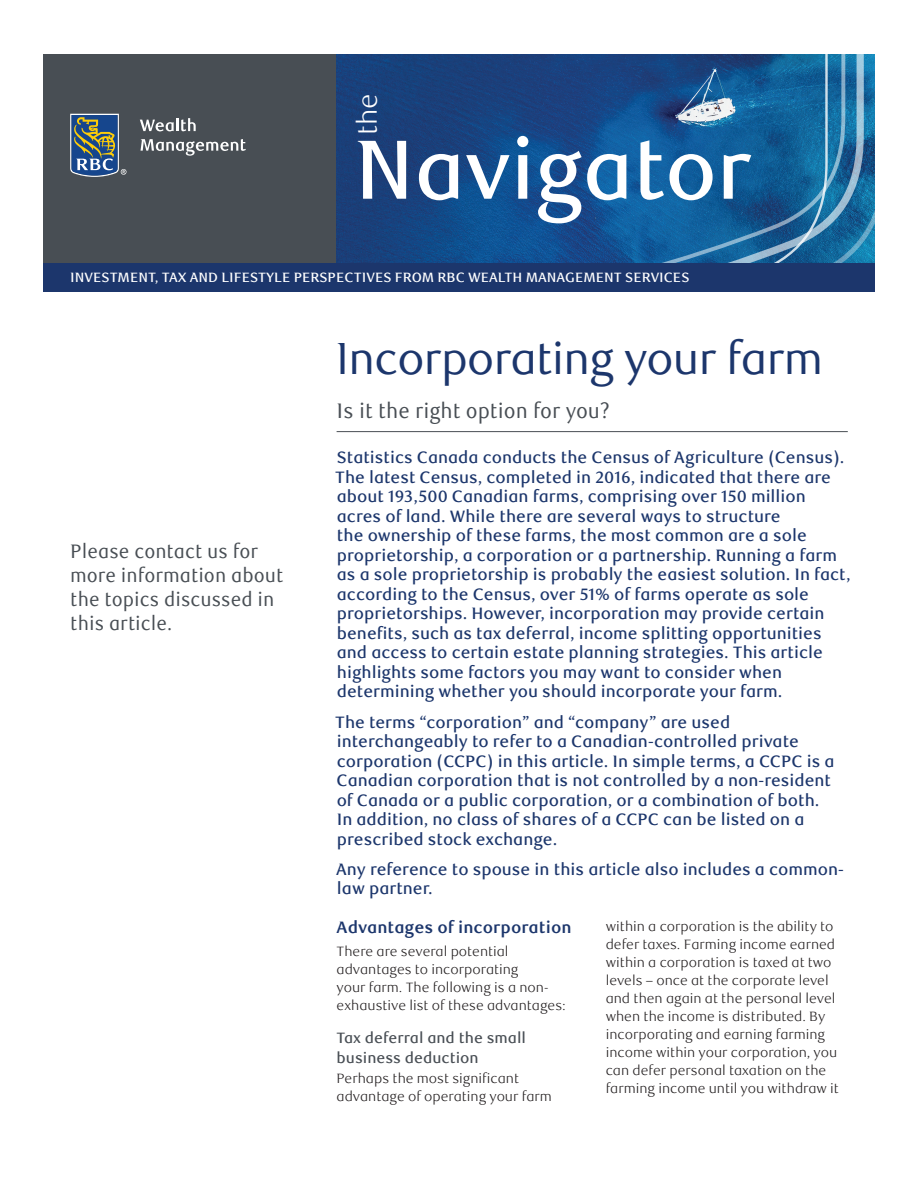
<style>
.page{position:relative;width:918px;height:1188px;background:#fff}
.page>*{position:absolute;margin:0;border:0;box-sizing:border-box;transform-origin:0 0}
.t1{font:500 84px "RBC Text";letter-spacing:-.01em;color:#fff}
._1-Main_Title{font:45px "RBC Display";color:#1c366c}
.t2{font:300 27px "RBC Text";color:#fff}
._2-Subtitle{font:21px "RBC Text Cond";color:#484e54}
.t3{font:19.5px/24px "RBC Text Cond";color:#484e54}
._3-Intro_Text{font:500 16.5px/19.5px "RBC Text";color:#1c366c}
._4-Text_Headline{font:700 16.5px "RBC Text";color:#1c366c}
._6-Subhead_L1{font:500 15px/19.5px "RBC Text";color:#484e54}
._5-Body_Copy{font:300 13.5px/18px "RBC Text";color:#231f20}
.t4{font:500 13.5px "RBC Text";color:#fff}
</style>
<div class="page">
<div style="left:43px;top:54px;width:294px;height:211px;background:#484e54"></div>
<svg style="left:70px;top:114px;width:56px;height:63px;background:#5a707e"></svg>
<svg style="left:140px;top:118px;width:56px;height:13px"></svg>
<svg style="left:141px;top:139px;width:105px;height:17px"></svg>
<img style="left:337px;top:54px;width:107px;height:210px">
<svg style="left:864px;top:54px;width:11px;height:210px;background:#1772a4"></svg>
<svg style="left:444px;top:54px;width:420px;height:210px;background:#1b5a94"></svg>
<div style="left:43px;top:264px;width:832px;height:28px;background:#1c366c"></div>
<hr style="left:337px;top:431px;width:511px;height:1px;background:#484e54">
<h3 class="t2" style="left:352px;top:135px;width:43px;rotate:-90deg">the</h3>
<h1 class="t1" style="left:354px;top:120px;width:399px">Navigator</h1>
<p class="t4" style="left:70px;top:270px;width:621px">INVESTMENT, TAX AND LIFESTYLE PERSPECTIVES FROM RBC WEALTH MANAGEMENT SERVICES</p>
<p class="t3" style="left:70px;top:540px;width:215px">Please contact us for more information about the topics discussed in this article.</p>
<h1 class="_1-Main_Title" style="left:337px;top:332px;width:488px">Incorporating your farm</h1>
<h1 class="_2-Subtitle" style="left:337px;top:398px;width:275px">Is it the right option for you?</h1>
<p class="_3-Intro_Text" style="left:335px;top:448px;width:517px">Statistics Canada conducts the Census of Agriculture (Census).<br>The latest Census, completed in 2016, indicated that there are about 193,500 Canadian farms, comprising over 150 million acres of land. While there are several ways to structure<br>the ownership of these farms, the most common are a sole proprietorship, a corporation or a partnership. Running a farm as a sole proprietorship is probably the easiest solution. In fact, according to the Census, over 51% of farms operate as sole proprietorships. However, incorporation may provide certain benefits, such as tax deferral, income splitting opportunities and access to certain estate planning strategies. This article highlights some factors you may want to consider when determining whether you should incorporate your farm.</p>
<p class="_3-Intro_Text" style="left:335px;top:713px;width:501px">The terms “corporation” and “company” are used interchangeably to refer to a Canadian-controlled private corporation (CCPC) in this article. In simple terms, a CCPC is a Canadian corporation that is not controlled by a non-resident of Canada or a public corporation, or a combination of both.<br>In addition, no class of shares of a CCPC can be listed on a prescribed stock exchange.</p>
<p class="_3-Intro_Text" style="left:336px;top:860px;width:509px">Any reference to spouse in this article also includes a common&shy;law partner.</p>
<h2 class="_4-Text_Headline" style="left:337px;top:918px;width:236px">Advantages of incorporation</h2>
<p class="_5-Body_Copy" style="left:337px;top:942px;width:231px">There are several potential advantages to incorporating<br>your farm. The following is a non&shy;exhaustive list of these advantages:</p>
<h3 class="_6-Subhead_L1" style="left:337px;top:1029px;width:191px">Tax deferral and the small business deduction</h3>
<p class="_5-Body_Copy" style="left:337px;top:1070px;width:217px">Perhaps the most significant advantage of operating your farm</p>
<p class="_5-Body_Copy" style="left:606px;top:918px;width:235px">within a corporation is the ability to defer taxes. Farming income earned within a corporation is taxed at two levels – once at the corporate level and then again at the personal level when the income is distributed. By incorporating and earning farming income within your corporation, you can defer personal taxation on the farming income until you withdraw it</p>
</div>
